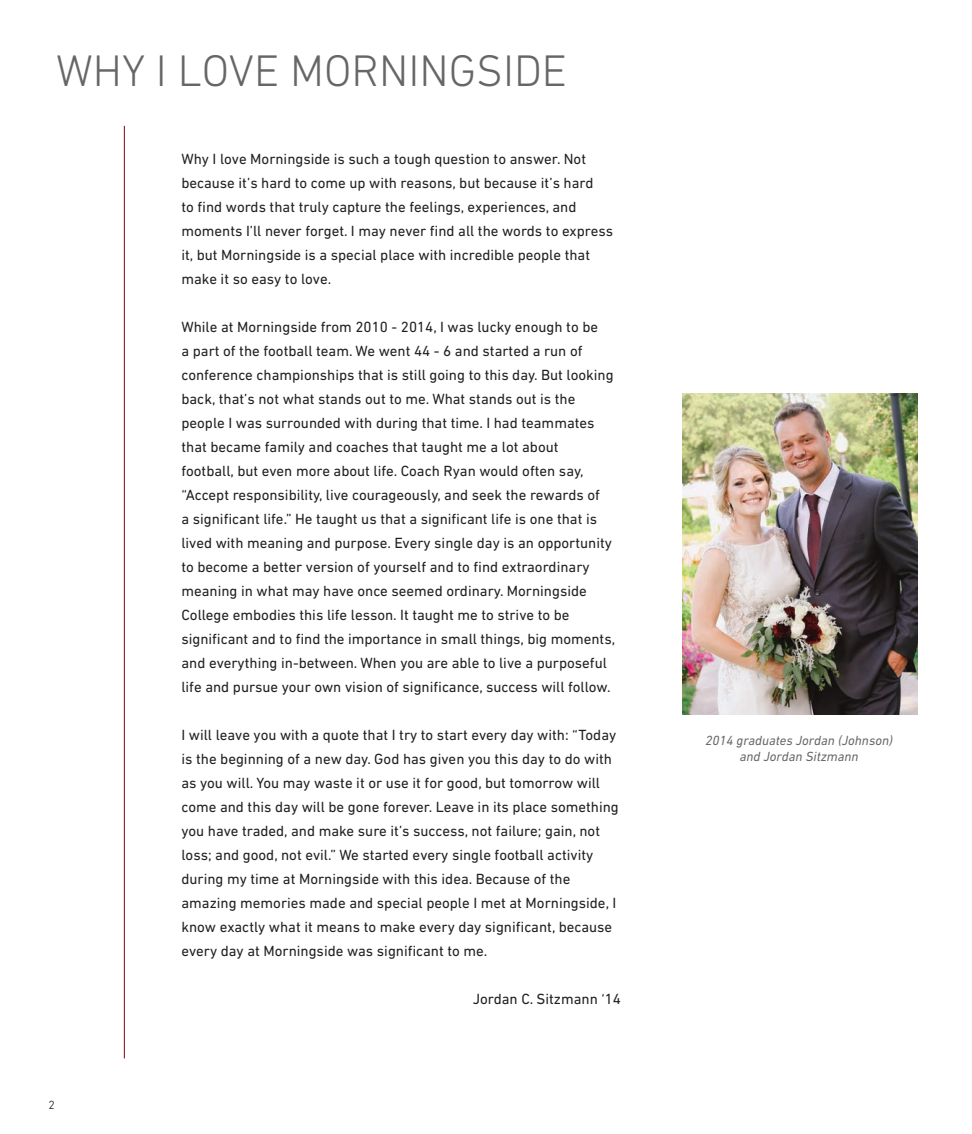
<style>
.page{position:relative;width:972px;height:1134px;background:#fff}
.page>*{position:absolute;margin:0;border:0;box-sizing:border-box;transform-origin:0 0}
.t1{font:300 45px "DIN Next LT Pro";color:#666}
.t2{font:15px/24px "DIN Next LT Pro";color:#231f20}
.t3{font:italic 13.5px/16.5px "DIN Next LT Pro";color:#666;text-align:center}
.t4{font:300 12px "DIN Next LT Pro";color:#000}
</style>
<div class="page">
<hr style="left:124px;top:126px;width:1px;height:932px;background:#730b12">
<img style="left:683px;top:393px;width:235px;height:322px">
<h1 class="t1" style="left:56px;top:44px;width:512px">WHY I LOVE MORNINGSIDE</h1>
<p class="t4" style="left:48px;top:1098px;width:8px">2</p>
<p class="t2" style="left:181px;top:147px;width:433px">Why I love Morningside is such a tough question to answer. Not because it’s hard to come up with reasons, but because it’s hard<br>to find words that truly capture the feelings, experiences, and moments I’ll never forget. I may never find all the words to express it, but Morningside is a special place with incredible people that make it so easy to love.</p>
<p class="t2" style="left:181px;top:315px;width:435px">While at Morningside from 2010 - 2014, I was lucky enough to be<br>a part of the football team. We went 44 - 6 and started a run of conference championships that is still going to this day. But looking back, that’s not what stands out to me. What stands out is the people I was surrounded with during that time. I had teammates that became family and coaches that taught me a lot about<br>football, but even more about life. Coach Ryan would often say, “Accept responsibility, live courageously, and seek the rewards of<br>a significant life.” He taught us that a significant life is one that is lived with meaning and purpose. Every single day is an opportunity to become a better version of yourself and to find extraordinary meaning in what may have once seemed ordinary. Morningside College embodies this life lesson. It taught me to strive to be significant and to find the importance in small things, big moments, and everything in-between. When you are able to live a purposeful life and pursue your own vision of significance, success will follow.</p>
<p class="t2" style="left:181px;top:723px;width:439px">I will leave you with a quote that I try to start every day with: “Today is the beginning of a new day. God has given you this day to do with as you will. You may waste it or use it for good, but tomorrow will come and this day will be gone forever. Leave in its place something you have traded, and make sure it’s success, not failure; gain, not loss; and good, not evil.” We started every single football activity during my time at Morningside with this idea. Because of the amazing memories made and special people I met at Morningside, I know exactly what it means to make every day significant, because every day at Morningside was significant to me.</p>
<p class="t2" style="left:473px;top:987px;width:150px">Jordan C. Sitzmann ‘14</p>
<p class="t3" style="left:706px;top:732px;width:189px">2014 graduates Jordan (Johnson) and Jordan Sitzmann</p>
</div>
